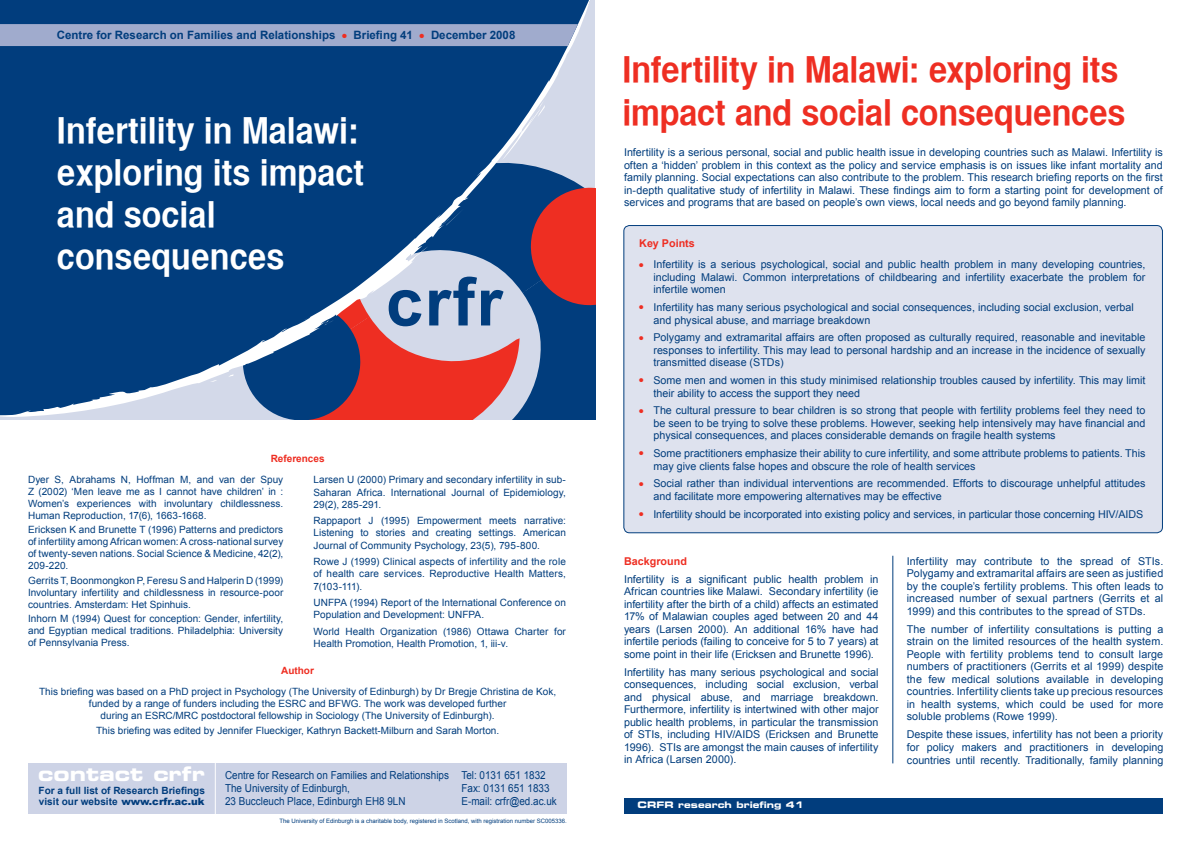
<style>
.page{position:relative;width:1191px;height:842px;background:#fff}
.page>*{position:absolute;margin:0;border:0;box-sizing:border-box;transform-origin:0 0}
.t1{font:700 67px "Arial";color:#013d7d}
.t2{font:36px/42px "Helvetica CY Bold";color:#fff;scale:1.1 1}
.t3{font:36px/43.2px "Helvetica CY Bold";letter-spacing:-.01em;color:#ee2e22;scale:1.1 1}
.t4{font:700 11.5px "Arial";color:#013d7d}
.t5{font:11px/13px "Arial";color:#013d7d;scale:.9 1}
.t6{font:10.8px/12.5px "Arial";color:#013d7d;text-align:justify}
.t7{font:700 10.8px "Arial";color:#ee2e22}
.t8{font:10px/12px "Arial";color:#013d7d;text-align:justify}
.t9{font:700 10px/10.9px "Arial";color:#013d7d}
.t10{font:700 10px "Arial";color:#ee2e22}
.t11{font:9px "Eurostile LT Bold Extended Two";color:#fff}
.t12{font:6px "Arial";color:#013d7d}
.s1{color:#ee2e22}
.s2{font-family:"Eurostile LT Bold Extended Two";font-size:20px;color:#fff}
.s3{font-weight:900}
</style>
<div class="page">
<svg style="left:0;top:0;width:591px;height:417px;background:#144b86"></svg>
<svg style="left:537px;top:100px;width:8px;height:17px"></svg>
<svg style="left:226px;top:373px;width:11px;height:6px"></svg>
<svg style="left:210px;top:380px;width:7px;height:2px"></svg>
<div style="left:0;top:24px;width:578px;height:22px;background:#a0abcd"></div>
<svg style="left:243px;top:158px;width:353px;height:262px;background:#605f85"></svg>
<hr style="left:892px;top:556px;width:1px;height:207px;background:#013d7d">
<div style="left:624px;top:226px;width:538px;height:307px;background:#dee2ee;border-radius:6px"></div>
<div style="left:623px;top:225px;width:539px;height:308px;border:1px solid #013d7d;border-radius:6px"></div>
<div style="left:624px;top:798px;width:538px;height:15px;background:#013d7d"></div>
<div style="left:28px;top:763px;width:538px;height:50px;background:#cdd3e6"></div>
<hr style="left:215px;top:761px;width:1px;height:57px;background:#fff">
<p class="t4" style="left:57px;top:28px;width:460px">Centre for Research on Families and Relationships <span class="s1">●</span> Briefing 41 <span class="s1">●</span> December 2008</p>
<h2 class="t2" style="left:57px;top:109px;width:281px">Infertility in Malawi: exploring its impact and social consequences</h2>
<h1 class="t1" style="left:386px;top:264px;width:118px">crfr</h1>
<p class="t10" style="left:271px;top:452px;width:55px">References</p>
<p class="t8" style="left:28px;top:474px;width:257px">Dyer S, Abrahams N, Hoffman M, and van der Spuy Z (2002) ‘Men leave me as I cannot have children’ in :<br>Women’s experiences with involuntary childlessness.<br>Human Reproduction, 17(6), 1663-1668.</p>
<p class="t8" style="left:28px;top:524px;width:257px">Ericksen K and Brunette T (1996) Patterns and predictors of infertility among African women: A cross-national survey of twenty-seven nations. Social Science &amp; Medicine, 42(2), 209-220.</p>
<p class="t8" style="left:28px;top:574px;width:257px">Gerrits T, Boonmongkon P, Feresu S and Halperin D (1999)<br>Involuntary infertility and childlessness in resource-poor countries. Amsterdam: Het Spinhuis.</p>
<p class="t8" style="left:28px;top:612px;width:257px">Inhorn M (1994) Quest for conception: Gender, infertility, and Egyptian medical traditions. Philadelphia: University of Pennsylvania Press.</p>
<p class="t8" style="left:313px;top:474px;width:254px">Larsen U (2000) Primary and secondary infertility in sub-Saharan Africa. International Journal of Epidemiology, 29(2), 285-291.</p>
<p class="t8" style="left:313px;top:514px;width:254px;line-height:12.3px">Rappaport J (1995) Empowerment meets narrative:<br>Listening to stories and creating settings. American Journal of Community Psychology, 23(5), 795-800.</p>
<p class="t8" style="left:313px;top:555px;width:254px;line-height:12.3px">Rowe J (1999) Clinical aspects of infertility and the role of health care services. Reproductive Health Matters, 7(103-111).</p>
<p class="t8" style="left:313px;top:596px;width:254px">UNFPA (1994) Report of the International Conference on<br>Population and Development: UNFPA.</p>
<p class="t8" style="left:313px;top:625px;width:254px">World Health Organization (1986) Ottawa Charter for<br>Health Promotion, Health Promotion, 1, iii-v.</p>
<p class="t10" style="left:281px;top:665px;width:34px">Author</p>
<p class="t8" style="left:39px;top:686px;width:518px;text-align:center">This briefing was based on a PhD project in Psychology (The University of Edinburgh) by Dr Bregje Christina de Kok, funded by a range of funders including the ESRC and BFWG. The work was developed further<br>during an ESRC/MRC postdoctoral fellowship in Sociology (The University of Edinburgh).</p>
<p class="t8" style="left:96px;top:725px;width:404px">This briefing was edited by Jennifer Flueckiger, Kathryn Backett-Milburn and Sarah Morton.</p>
<p class="t5" style="left:225px;top:769px;width:250px;text-indent:-187px"><span class="s2">contact crfr</span> Centre for Research on Families and Relationships<br>The University of Edinburgh,<br>23 Buccleuch Place, Edinburgh EH8 9LN</p>
<p class="t5" style="left:461px;top:769px;width:107px">Tel: 0131 651 1832<br>Fax: 0131 651 1833<br>E-mail: crfr@ed.ac.uk</p>
<p class="t12" style="left:279px;top:818px;width:289px">The University of Edinburgh is a charitable body, registered in Scotland, with registration number SC005336.</p>
<p class="t9" style="left:39px;top:785px;width:168px">For a full list of Research Briefings visit our website <span class="s3">www.crfr.ac.uk</span></p>
<h2 class="t3" style="left:622px;top:47px;width:459px">Infertility in Malawi: exploring its impact and social consequences</h2>
<p class="t6" style="left:624px;top:146px;width:540px">Infertility is a serious personal, social and public health issue in developing countries such as Malawi. Infertility is often a ‘hidden’ problem in this context as the policy and service emphasis is on issues like infant mortality and family planning. Social expectations can also contribute to the problem. This research briefing reports on the first in-depth qualitative study of infertility in Malawi. These findings aim to form a starting point for development of services and programs that are based on people’s own views, local needs and go beyond family planning.</p>
<p class="t7" style="left:639px;top:237px;width:57px">Key Points</p>
<p class="t6" style="left:653px;top:258px;width:493px;text-indent:-14px"><sup>●</sup> Infertility is a serious psychological, social and public health problem in many developing countries, including Malawi. Common interpretations of childbearing and infertility exacerbate the problem for infertile women</p>
<p class="t6" style="left:653px;top:301px;width:482px;text-indent:-14px"><sup>●</sup> Infertility has many serious psychological and social consequences, including social exclusion, verbal and physical abuse, and marriage breakdown</p>
<p class="t6" style="left:653px;top:331px;width:493px;text-indent:-14px"><sup>●</sup> Polygamy and extramarital affairs are often proposed as culturally required, reasonable and inevitable responses to infertility. This may lead to personal hardship and an increase in the incidence of sexually transmitted disease (STDs)</p>
<p class="t6" style="left:653px;top:374px;width:493px;text-indent:-14px"><sup>●</sup> Some men and women in this study minimised relationship troubles caused by infertility. This may limit their ability to access the support they need</p>
<p class="t6" style="left:653px;top:404px;width:493px;text-indent:-14px"><sup>●</sup> The cultural pressure to bear children is so strong that people with fertility problems feel they need to be seen to be trying to solve these problems. However, seeking help intensively may have financial and physical consequences, and places considerable demands on fragile health systems</p>
<p class="t6" style="left:653px;top:447px;width:493px;text-indent:-14px"><sup>●</sup> Some practitioners emphasize their ability to cure infertility, and some attribute problems to patients. This may give clients false hopes and obscure the role of health services</p>
<p class="t6" style="left:653px;top:477px;width:493px;text-indent:-14px"><sup>●</sup> Social rather than individual interventions are recommended. Efforts to discourage unhelpful attitudes and facilitate more empowering alternatives may be effective</p>
<p class="t6" style="left:639px;top:508px;width:505px"><sup>●</sup> Infertility should be incorporated into existing policy and services, in particular those concerning HIV/AIDS</p>
<p class="t7" style="left:624px;top:555px;width:64px">Background</p>
<p class="t6" style="left:624px;top:573px;width:256px">Infertility is a significant public health problem in African countries like Malawi. Secondary infertility (ie infertility after the birth of a child) affects an estimated 17% of Malawian couples aged between 20 and 44 years (Larsen 2000). An additional 16% have had infertile periods (failing to conceive for 5 to 7 years) at some point in their life (Ericksen and Brunette 1996).</p>
<p class="t6" style="left:624px;top:666px;width:256px">Infertility has many serious psychological and social consequences, including social exclusion, verbal and physical abuse, and marriage breakdown.<br>Furthermore, infertility is intertwined with other major public health problems, in particular the transmission of STIs, including HIV/AIDS (Ericksen and Brunette 1996). STIs are amongst the main causes of infertility in Africa (Larsen 2000).</p>
<p class="t11" style="left:637px;top:799px;width:168px">CRFR research briefing 41</p>
<p class="t6" style="left:906px;top:554px;width:258px">Infertility may contribute to the spread of STIs.<br>Polygamy and extramarital affairs are seen as justified by the couple’s fertility problems. This often leads to increased number of sexual partners (Gerrits et al 1999) and this contributes to the spread of STDs.</p>
<p class="t6" style="left:906px;top:623px;width:258px">The number of infertility consultations is putting a strain on the limited resources of the health system.<br>People with fertility problems tend to consult large numbers of practitioners (Gerrits et al 1999) despite the few medical solutions available in developing countries. Infertility clients take up precious resources in health systems, which could be used for more soluble problems (Rowe 1999).</p>
<p class="t6" style="left:906px;top:728px;width:258px">Despite these issues, infertility has not been a priority for policy makers and practitioners in developing countries until recently. Traditionally, family planning</p>
</div>
